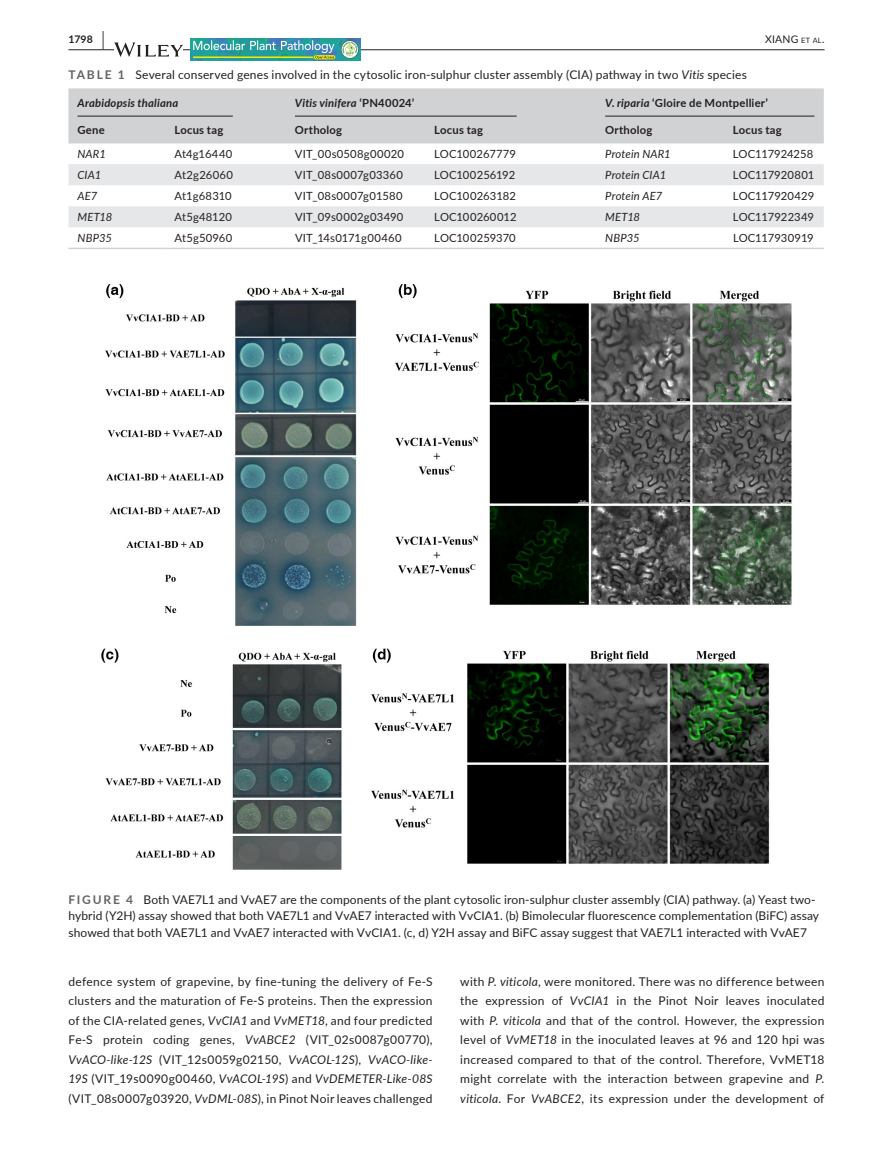
<style>
.page{position:relative;width:893px;height:1174px;background:#fff}
.page>*{position:absolute;margin:0;border:0;box-sizing:border-box;transform-origin:0 0}
.t1{font:12px/19.5px "Lato";letter-spacing:.01em;color:#231f20;text-align:justify}
.t2{font:11.25px "Lato";letter-spacing:.015em;color:#231f20}
.t3{font:700 11.25px "Lato";letter-spacing:.02em;color:#231f20}
.t4{font:italic 11.25px "Lato";letter-spacing:.01em;color:#231f20}
.t5{font:italic 700 11.25px "Lato";letter-spacing:.015em;color:#231f20}
.t6{font:11.25px "Lato";letter-spacing:-.005em;color:#231f20}
.t7{font:10.5px "Lato";letter-spacing:.025em;color:#231f20}
.t8{font:700 10.5px "Lato";color:#231f20}
.s1{font-size:19.5px}
.s2{font-size:7.35px}
.s3{font-weight:700;color:#636366}
.s4{font-style:italic}
.s5{font-style:normal}
</style>
<div class="page">
<hr style="left:68px;top:49px;width:756px;height:1px;background:#231f20">
<svg style="left:114px;top:42px;width:69px;height:15px"></svg>
<img style="left:191px;top:39px;width:170px;height:22px">
<div style="left:68px;top:88px;width:756px;height:55px;background:#d1d2d4"></div>
<svg style="left:68px;top:164px;width:756px;height:63px;fill:#e6e7e9"></svg>
<hr style="left:68px;top:248px;width:97px;height:1px;background:#d1d2d4">
<hr style="left:165px;top:248px;width:121px;height:1px;background:#d1d2d4">
<hr style="left:286px;top:248px;width:139px;height:1px;background:#d1d2d4">
<hr style="left:425px;top:248px;width:171px;height:1px;background:#d1d2d4">
<hr style="left:596px;top:248px;width:128px;height:1px;background:#d1d2d4">
<hr style="left:724px;top:248px;width:100px;height:1px;background:#d1d2d4">
<hr style="left:77px;top:116px;width:156px;height:1px;background:#231f20">
<hr style="left:295px;top:116px;width:222px;height:1px;background:#231f20">
<hr style="left:605px;top:116px;width:209px;height:1px;background:#231f20">
<img style="left:101px;top:284px;width:691px;height:586px">
<p class="t8" style="left:68px;top:31px;width:37px">1798 <span class="s1">|</span></p>
<p class="t7" style="left:765px;top:31px;width:61px">XIANG <span class="s2">et al</span>.</p>
<p class="t1" style="left:68px;top:64px;width:680px"><span class="s3">TABLE 1</span> Several conserved genes involved in the cytosolic iron-sulphur cluster assembly (CIA) pathway in two <span class="s4">Vitis</span> species</p>
<p class="t5" style="left:77px;top:94px;width:102px">Arabidopsis thaliana</p>
<p class="t5" style="left:295px;top:94px;width:121px">Vitis vinifera <span class="s5">‘PN40024’</span></p>
<p class="t3" style="left:605px;top:94px;width:164px"><span class="s4">V. riparia</span> ‘Gloire de Montpellier’</p>
<p class="t3" style="left:77px;top:122px;width:29px">Gene</p>
<p class="t3" style="left:174px;top:122px;width:50px">Locus tag</p>
<p class="t3" style="left:295px;top:122px;width:49px">Ortholog</p>
<p class="t3" style="left:434px;top:122px;width:50px">Locus tag</p>
<p class="t3" style="left:605px;top:122px;width:49px">Ortholog</p>
<p class="t3" style="left:733px;top:122px;width:50px">Locus tag</p>
<p class="t4" style="left:77px;top:146px;width:30px">NAR1</p>
<p class="t2" style="left:174px;top:146px;width:60px">At4g16440</p>
<p class="t2" style="left:295px;top:146px;width:111px">VIT_00s0508g00020</p>
<p class="t2" style="left:434px;top:146px;width:83px">LOC100267779</p>
<p class="t4" style="left:605px;top:146px;width:67px">Protein NAR1</p>
<p class="t6" style="left:733px;top:146px;width:82px">LOC117924258</p>
<p class="t4" style="left:77px;top:167px;width:25px">CIA1</p>
<p class="t2" style="left:174px;top:167px;width:60px">At2g26060</p>
<p class="t2" style="left:295px;top:167px;width:109px">VIT_08s0007g03360</p>
<p class="t2" style="left:434px;top:167px;width:83px">LOC100256192</p>
<p class="t4" style="left:605px;top:167px;width:63px">Protein CIA1</p>
<p class="t2" style="left:733px;top:167px;width:83px">LOC117920801</p>
<p class="t4" style="left:77px;top:188px;width:21px">AE7</p>
<p class="t2" style="left:174px;top:188px;width:59px">At1g68310</p>
<p class="t2" style="left:295px;top:188px;width:109px">VIT_08s0007g01580</p>
<p class="t6" style="left:434px;top:188px;width:83px">LOC100263182</p>
<p class="t4" style="left:605px;top:188px;width:59px">Protein AE7</p>
<p class="t2" style="left:733px;top:188px;width:83px">LOC117920429</p>
<p class="t4" style="left:77px;top:209px;width:36px">MET18</p>
<p class="t2" style="left:174px;top:209px;width:59px">At5g48120</p>
<p class="t2" style="left:295px;top:209px;width:110px">VIT_09s0002g03490</p>
<p class="t2" style="left:434px;top:209px;width:84px">LOC100260012</p>
<p class="t4" style="left:605px;top:209px;width:36px">MET18</p>
<p class="t2" style="left:733px;top:209px;width:83px">LOC117922349</p>
<p class="t4" style="left:78px;top:230px;width:36px">NBP35</p>
<p class="t2" style="left:174px;top:230px;width:59px">At5g50960</p>
<p class="t2" style="left:295px;top:230px;width:108px">VIT_14s0171g00460</p>
<p class="t2" style="left:434px;top:230px;width:83px">LOC100259370</p>
<p class="t4" style="left:605px;top:230px;width:36px">NBP35</p>
<p class="t6" style="left:733px;top:230px;width:82px">LOC117930919</p>
<p class="t1" style="left:68px;top:890px;width:752px;line-height:16.5px;text-align:left"><span class="s3">FIGURE 4</span> Both VAE7L1 and VvAE7 are the components of the plant cytosolic iron-sulphur cluster assembly (CIA) pathway. (a) Yeast two&shy;hybrid (Y2H) assay showed that both VAE7L1 and VvAE7 interacted with VvCIA1. (b) Bimolecular fluorescence complementation (BiFC) assay showed that both VAE7L1 and VvAE7 interacted with VvCIA1. (c, d) Y2H assay and BiFC assay suggest that VAE7L1 interacted with VvAE7</p>
<p class="t1" style="left:68px;top:971px;width:366px">defence system of grapevine, by fine-tuning the delivery of Fe-S clusters and the maturation of Fe-S proteins. Then the expression of the CIA-related genes, <span class="s4">VvCIA1</span> and <span class="s4">VvMET18</span>, and four predicted Fe-S protein coding genes, <span class="s4">VvABCE2</span> (VIT_02s0087g00770), <span class="s4">VvACO-like-12S</span> (VIT_12s0059g02150, <span class="s4">VvACOL-12S</span>), <span class="s4">VvACO-like-19S</span> (VIT_19s0090g00460, <span class="s4">VvACOL-19S</span>) and <span class="s4">VvDEMETER-Like-08S </span>(VIT_08s0007g03920, <span class="s4">VvDML-08S</span>), in Pinot Noir leaves challenged</p>
<p class="t1" style="left:460px;top:971px;width:366px">with <span class="s4">P. viticola</span>, were monitored. There was no difference between the expression of <span class="s4">VvCIA1</span> in the Pinot Noir leaves inoculated with <span class="s4">P. viticola</span> and that of the control. However, the expression level of <span class="s4">VvMET18</span> in the inoculated leaves at 96 and 120 hpi was increased compared to that of the control. Therefore, VvMET18 might correlate with the interaction between grapevine and <span class="s4">P. viticola</span>. For <span class="s4">VvABCE2</span>, its expression under the development of</p>
</div>
